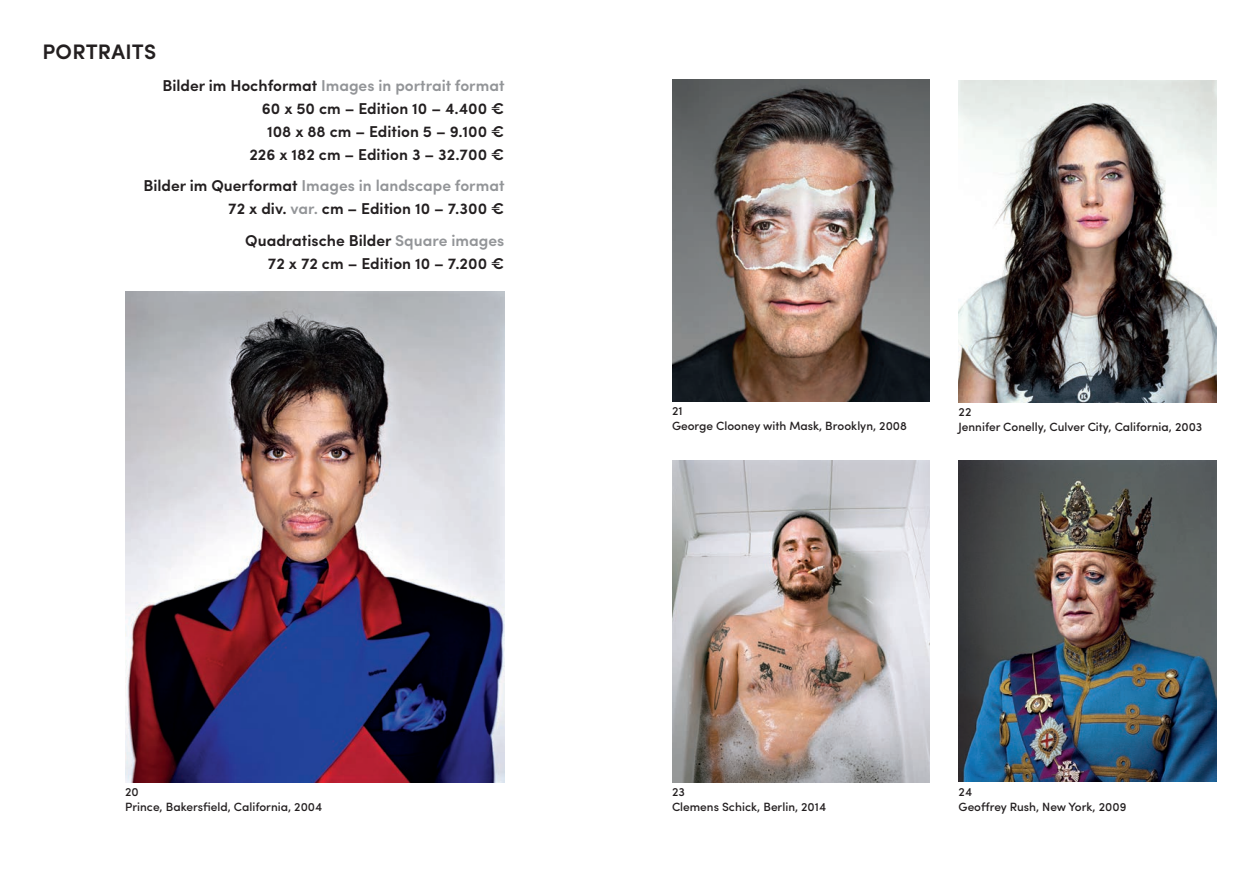
<style>
.page{position:relative;width:1259px;height:893px;background:#fff}
.page>*{position:absolute;margin:0;border:0;box-sizing:border-box;transform-origin:0 0}
.t1{font:600 21px "Sofia Pro";letter-spacing:.01em;color:#231f20}
.t2{font:600 15.75px/23px "Sofia Pro";color:#231f20;text-align:right}
.t3{font:500 12px/15px "Sofia Pro";color:#231f20}
.s1{color:#939598}
</style>
<div class="page">
<img style="left:125px;top:291px;width:379px;height:491px">
<img style="left:672px;top:80px;width:258px;height:322px">
<img style="left:958px;top:80px;width:258px;height:322px">
<img style="left:958px;top:460px;width:258px;height:322px">
<img style="left:672px;top:460px;width:258px;height:322px">
<h1 class="t1" style="left:43px;top:36px;width:115px">PORTRAITS</h1>
<p class="t2" style="left:162px;top:73px;width:344px">Bilder im Hochformat <span class="s1">Images in portrait format </span>60 x 50 cm – Edition 10 – 4.400 €<br>108 x 88 cm – Edition 5 – 9.100 €<br>226 x 182 cm – Edition 3 – 32.700 €</p>
<p class="t2" style="left:143px;top:173px;width:363px">Bilder im Querformat <span class="s1">Images in landscape format<br></span>72 x div. <span class="s1">var.</span> cm – Edition 10 – 7.300 €</p>
<p class="t2" style="left:245px;top:228px;width:260px">Quadratische Bilder <span class="s1">Square images<br></span>72 x 72 cm – Edition 10 – 7.200 €</p>
<p class="t3" style="left:125px;top:783px;width:198px">20<br>Prince, Bakersfield, California, 2004</p>
<p class="t3" style="left:672px;top:403px;width:236px">21<br>George Clooney with Mask, Brooklyn, 2008</p>
<p class="t3" style="left:958px;top:403px;width:245px">22<br>Jennifer Conelly, Culver City, California, 2003</p>
<p class="t3" style="left:672px;top:783px;width:156px">23<br>Clemens Schick, Berlin, 2014</p>
<p class="t3" style="left:958px;top:783px;width:169px">24<br>Geoffrey Rush, New York, 2009</p>
</div>
